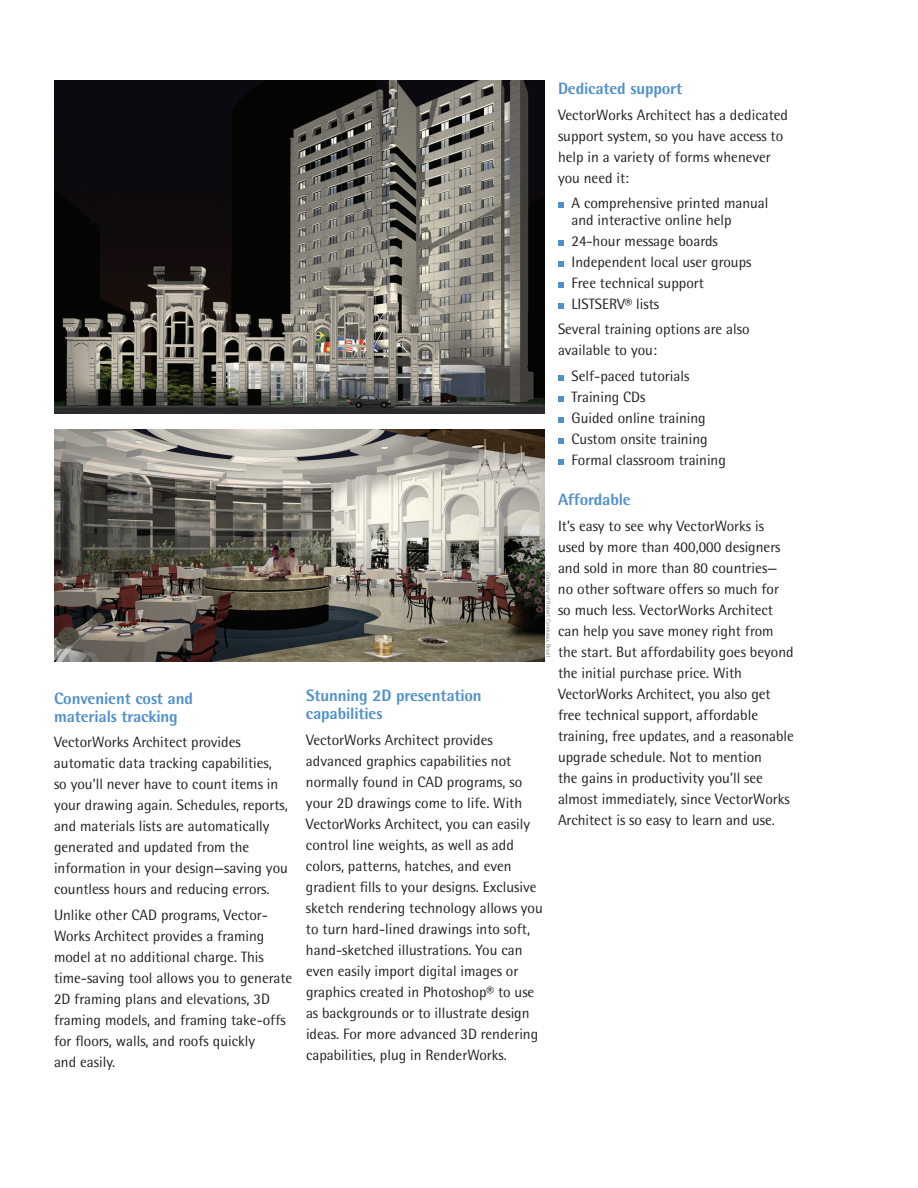
<style>
.page{position:relative;width:918px;height:1188px;background:#fff}
.page>*{position:absolute;margin:0;border:0;box-sizing:border-box;transform-origin:0 0}
.t1{font:800 16.5px/18px "Rotis Semi Sans";letter-spacing:-.01em;color:#5090cc}
.t2{font:15px/21px "Rotis Semi Sans";color:#231f20}
.t3{font:6px "Rotis Semi Sans";color:#76787b}
</style>
<div class="page">
<img style="left:54px;top:81px;width:490px;height:333px">
<img style="left:54px;top:429px;width:490px;height:233px">
<svg style="left:558px;top:202px;width:6px;height:6px"></svg>
<svg style="left:558px;top:240px;width:6px;height:6px"></svg>
<svg style="left:558px;top:261px;width:6px;height:6px"></svg>
<svg style="left:558px;top:282px;width:6px;height:6px"></svg>
<svg style="left:558px;top:303px;width:6px;height:6px"></svg>
<svg style="left:558px;top:375px;width:6px;height:6px"></svg>
<svg style="left:558px;top:396px;width:6px;height:6px"></svg>
<svg style="left:558px;top:417px;width:6px;height:6px"></svg>
<svg style="left:558px;top:438px;width:6px;height:6px"></svg>
<svg style="left:558px;top:459px;width:6px;height:6px"></svg>
<p class="t1" style="left:54px;top:689px;width:141px">Convenient cost and materials tracking</p>
<p class="t2" style="left:54px;top:731px;width:235px">VectorWorks Architect provides automatic data tracking capabilities, so you’ll never have to count items in your drawing again. Schedules, reports, and materials lists are automatically generated and updated from the information in your design—saving you countless hours and reducing errors.</p>
<p class="t2" style="left:54px;top:904px;width:240px">Unlike other CAD programs, Vector-Works Architect provides a framing model at no additional charge. This time-saving tool allows you to generate 2D framing plans and elevations, 3D framing models, and framing take-offs for floors, walls, and roofs quickly<br>and easily.</p>
<p class="t1" style="left:558px;top:79px;width:126px">Dedicated support</p>
<p class="t2" style="left:558px;top:104px;width:232px">VectorWorks Architect has a dedicated support system, so you have access to help in a variety of forms whenever you need it:</p>
<p class="t2" style="left:571px;top:195px;width:198px;line-height:16.5px">A comprehensive printed manual and interactive online help</p>
<p class="t2" style="left:571px;top:230px;width:182px">24-hour message boards<br>Independent local user groups<br>Free technical support<br>LISTSERV® lists</p>
<p class="t2" style="left:558px;top:318px;width:193px">Several training options are also available to you:</p>
<p class="t2" style="left:571px;top:365px;width:156px">Self-paced tutorials<br>Training CDs<br>Guided online training<br>Custom onsite training<br>Formal classroom training</p>
<p class="t1" style="left:558px;top:490px;width:74px">Affordable</p>
<p class="t2" style="left:558px;top:515px;width:237px">It’s easy to see why VectorWorks is used by more than 400,000 designers and sold in more than 80 countries— no other software offers so much for so much less. VectorWorks Architect can help you save money right from the start. But affordability goes beyond the initial purchase price. With VectorWorks Architect, you also get free technical support, affordable training, free updates, and a reasonable upgrade schedule. Not to mention<br>the gains in productivity you’ll see almost immediately, since VectorWorks Architect is so easy to learn and use.</p>
<p class="t3" style="left:552px;top:572px;width:87px;rotate:90deg">Courtesy of Robert Candusso, Brazil</p>
<p class="t1" style="left:306px;top:686px;width:177px">Stunning 2D presentation capabilities</p>
<p class="t2" style="left:306px;top:729px;width:238px">VectorWorks Architect provides advanced graphics capabilities not normally found in CAD programs, so your 2D drawings come to life. With VectorWorks Architect, you can easily control line weights, as well as add colors, patterns, hatches, and even gradient fills to your designs. Exclusive sketch rendering technology allows you to turn hard-lined drawings into soft, hand-sketched illustrations. You can even easily import digital images or graphics created in Photoshop® to use as backgrounds or to illustrate design ideas. For more advanced 3D rendering capabilities, plug in RenderWorks.</p>
</div>
